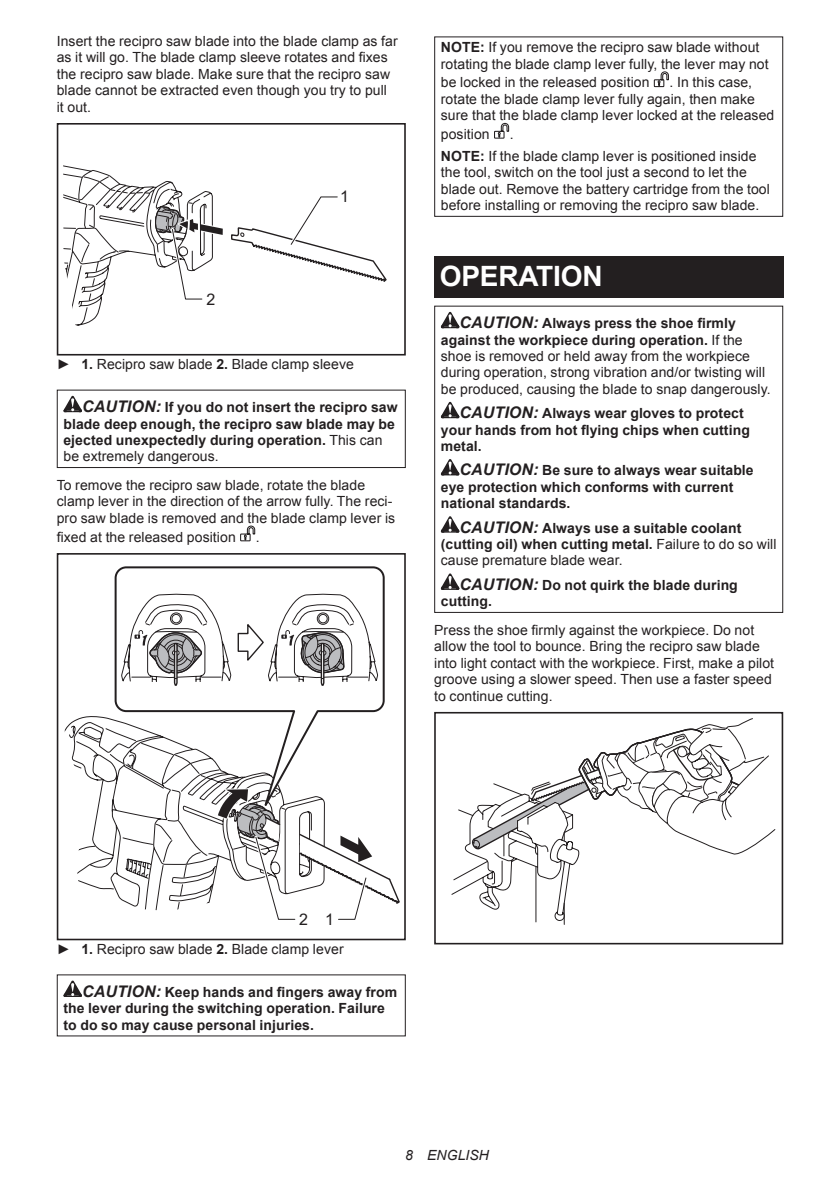
<style>
.page{position:relative;width:840px;height:1191px;background:#fff}
.page>*{position:absolute;margin:0;border:0;box-sizing:border-box;transform-origin:0 0}
.t1{font:700 28px "Arial";letter-spacing:-.01em;color:#fff}
.t2{font:16px "Arial";color:#231f20}
.t3{font:14px/16.4px "Arial";letter-spacing:.005em;color:#231f20}
.t4{font:700 14px/16.4px "Arial";letter-spacing:.005em;color:#231f20}
.t5{font:italic 14px "Arial";letter-spacing:.005em;color:#231f20}
.s1{font-weight:700}
.s2{font-style:italic;font-size:16px}
.s3{font-weight:400}
.s4{font-weight:700;font-style:italic;font-size:16px}
</style>
<div class="page">
<div style="left:57px;top:123px;width:348px;height:232px;border:2px solid #231f20"></div>
<svg style="left:63px;top:165px;width:324px;height:160px"></svg>
<svg style="left:63px;top:396px;width:19px;height:16px"></svg>
<div style="left:57px;top:389px;width:348px;height:79px;border:1px solid #231f20"></div>
<svg style="left:240px;top:525px;width:15px;height:16px"></svg>
<svg style="left:64px;top:716px;width:151px;height:195px"></svg>
<svg style="left:113px;top:566px;width:272px;height:256px"></svg>
<svg style="left:121px;top:593px;width:110px;height:93px"></svg>
<svg style="left:237px;top:593px;width:141px;height:99px"></svg>
<div style="left:57px;top:553px;width:348px;height:387px;border:2px solid #231f20"></div>
<svg style="left:215px;top:787px;width:185px;height:133px"></svg>
<svg style="left:63px;top:980px;width:19px;height:17px"></svg>
<svg style="left:653px;top:71px;width:16px;height:16px"></svg>
<svg style="left:494px;top:123px;width:15px;height:16px"></svg>
<div style="left:434px;top:36px;width:348px;height:181px;border:1px solid #231f20"></div>
<div style="left:434px;top:256px;width:348px;height:41px;background:#231f20"></div>
<svg style="left:440px;top:312px;width:19px;height:16px"></svg>
<svg style="left:440px;top:402px;width:19px;height:16px"></svg>
<svg style="left:440px;top:459px;width:19px;height:16px"></svg>
<svg style="left:440px;top:516px;width:19px;height:16px"></svg>
<svg style="left:440px;top:573px;width:19px;height:17px"></svg>
<div style="left:434px;top:306px;width:348px;height:307px;border:1px solid #231f20"></div>
<div style="left:434px;top:712px;width:348px;height:232px;border:2px solid #231f20"></div>
<svg style="left:451px;top:712px;width:324px;height:213px"></svg>
<p class="t3" style="left:57px;top:33px;width:342px">Insert the recipro saw blade into the blade clamp as far as it will go. The blade clamp sleeve rotates and fixes the recipro saw blade. Make sure that the recipro saw blade cannot be extracted even though you try to pull<br>it out.</p>
<p class="t2" style="left:206px;top:288px;width:10px">2</p>
<p class="t2" style="left:340px;top:186px;width:10px">1</p>
<p class="t3" style="left:57px;top:356px;width:298px">► <span class="s1">1.</span> Recipro saw blade <span class="s1">2.</span> Blade clamp sleeve</p>
<p class="t4" style="left:63px;top:399px;width:335px;text-indent:19px"><span class="s2">CAUTION:</span> If you do not insert the recipro saw blade deep enough, the recipro saw blade may be ejected unexpectedly during operation. <span class="s3">This can be extremely dangerous.</span></p>
<p class="t3" style="left:57px;top:477px;width:340px">To remove the recipro saw blade, rotate the blade clamp lever in the direction of the arrow fully. The reci&shy;pro saw blade is removed and the blade clamp lever is</p>
<p class="t3" style="left:57px;top:528px;width:180px">fixed at the released position</p>
<p class="t3" style="left:256px;top:528px;width:5px">.</p>
<p class="t3" style="left:440px;top:39px;width:329px"><span class="s1">NOTE:</span> If you remove the recipro saw blade without rotating the blade clamp lever fully, the lever may not</p>
<p class="t3" style="left:440px;top:74px;width:210px">be locked in the released position</p>
<p class="t3" style="left:440px;top:74px;width:335px;text-indent:229px">. In this case, rotate the blade clamp lever fully again, then make sure that the blade clamp lever locked at the released</p>
<p class="t3" style="left:440px;top:126px;width:50px">position</p>
<p class="t3" style="left:440px;top:123px;width:317px;line-height:22px;text-indent:69px">.<br><span class="s1">NOTE:</span> If the blade clamp lever is positioned inside</p>
<p class="t3" style="left:440px;top:164px;width:330px">the tool, switch on the tool just a second to let the blade out. Remove the battery cartridge from the tool before installing or removing the recipro saw blade.</p>
<h1 class="t1" style="left:439px;top:258px;width:164px">OPERATION</h1>
<p class="t3" style="left:440px;top:315px;width:331px;text-indent:19px"><span class="s4">CAUTION:</span> <span class="s1">Always press the shoe firmly against the workpiece during operation.</span> If the shoe is removed or held away from the workpiece during operation, strong vibration and/or twisting will be produced, causing the blade to snap dangerously.</p>
<p class="t4" style="left:440px;top:405px;width:310px;text-indent:19px"><span class="s2">CAUTION:</span> Always wear gloves to protect your hands from hot flying chips when cutting metal.</p>
<p class="t4" style="left:440px;top:463px;width:314px;text-indent:19px"><span class="s2">CAUTION:</span> Be sure to always wear suitable eye protection which conforms with current national standards.</p>
<p class="t4" style="left:440px;top:520px;width:337px;text-indent:19px"><span class="s2">CAUTION:</span> Always use a suitable coolant (cutting oil) when cutting metal. <span class="s3">Failure to do so will cause premature blade wear.</span></p>
<p class="t4" style="left:440px;top:577px;width:298px;text-indent:19px"><span class="s2">CAUTION:</span> Do not quirk the blade during cutting.</p>
<p class="t3" style="left:434px;top:622px;width:341px">Press the shoe firmly against the workpiece. Do not allow the tool to bounce. Bring the recipro saw blade into light contact with the workpiece. First, make a pilot groove using a slower speed. Then use a faster speed to continue cutting.</p>
<p class="t2" style="left:299px;top:908px;width:36px">2 1</p>
<p class="t3" style="left:57px;top:941px;width:288px">► <span class="s1">1.</span> Recipro saw blade <span class="s1">2.</span> Blade clamp lever</p>
<p class="t4" style="left:63px;top:984px;width:335px;text-indent:19px"><span class="s2">CAUTION:</span> Keep hands and fingers away from the lever during the switching operation. Failure to do so may cause personal injuries.</p>
<p class="t5" style="left:405px;top:1146px;width:85px">8 ENGLISH</p>
</div>
